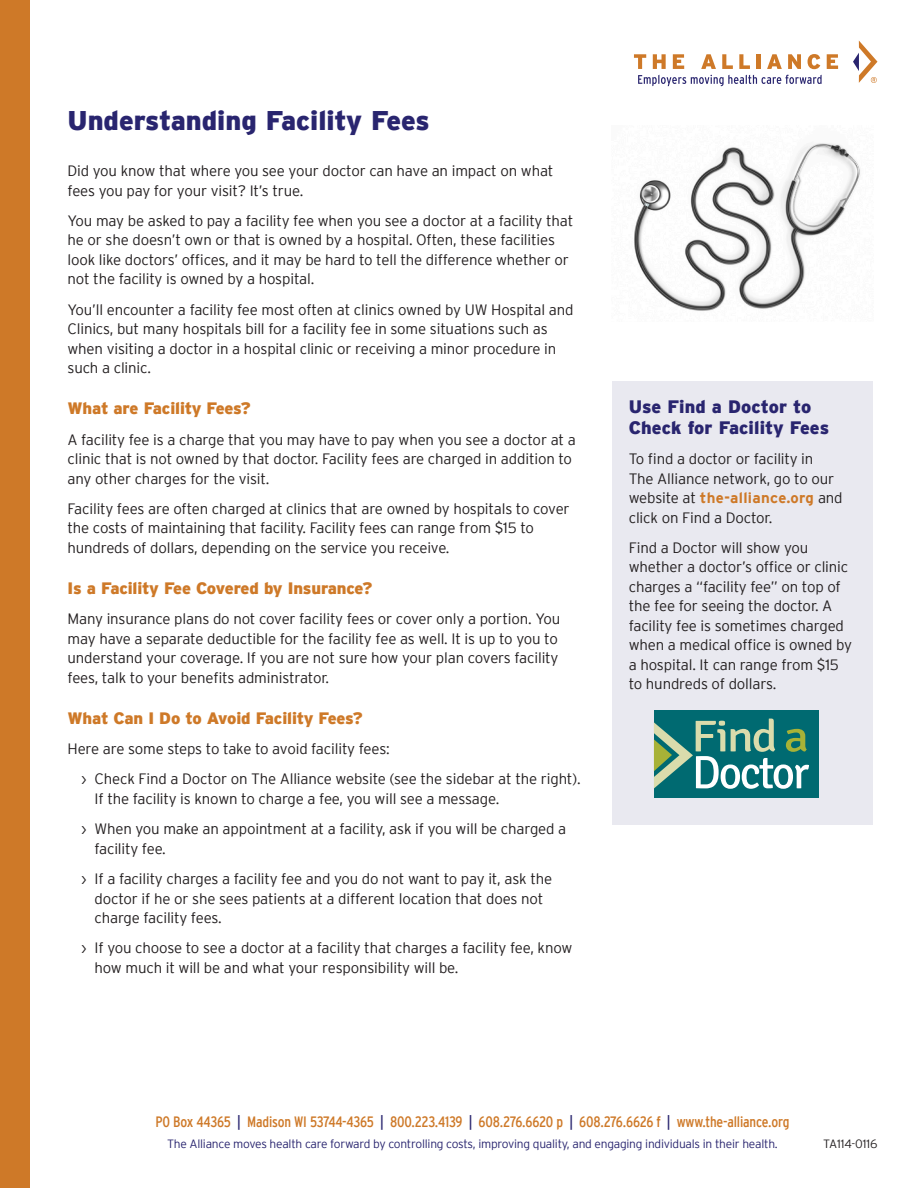
<style>
.page{position:relative;width:918px;height:1188px;background:#fff}
.page>*{position:absolute;margin:0;border:0;box-sizing:border-box;transform-origin:0 0}
.t1{font:900 27px "Interstate";color:#29256f}
.sidebar_header{font:900 18px/21px "Interstate";letter-spacing:.005em;color:#29256f}
.subheader{font:900 16.5px "Interstate";letter-spacing:-.01em;color:#ce7928}
.t2{font:300 15px/19.5px "Interstate";letter-spacing:-.01em;color:#231f20}
.t3{font:condensed 15px "Interstate";letter-spacing:-.01em;color:#ce7928}
.t4{font:300 12px "Interstate";letter-spacing:-.02em;color:#29256f}
.t5{font:300 12px "Interstate";letter-spacing:-.01em;color:#231f20}
.s1{font-weight:700;color:#ce7928}
.s2{color:#29256f}
</style>
<div class="page">
<div style="left:0;top:0;width:29px;height:1188px;background:#ce7928"></div>
<svg style="left:634px;top:54px;width:12px;height:15px"></svg>
<svg style="left:653px;top:54px;width:13px;height:15px"></svg>
<svg style="left:673px;top:54px;width:11px;height:15px"></svg>
<svg style="left:701px;top:54px;width:15px;height:15px"></svg>
<svg style="left:722px;top:54px;width:11px;height:15px"></svg>
<svg style="left:739px;top:54px;width:11px;height:15px"></svg>
<hr style="left:757px;top:54px;width:4px;height:15px;background:#ce7928">
<svg style="left:767px;top:54px;width:15px;height:15px"></svg>
<svg style="left:788px;top:54px;width:13px;height:15px"></svg>
<svg style="left:808px;top:54px;width:12px;height:15px"></svg>
<svg style="left:827px;top:54px;width:11px;height:15px"></svg>
<svg style="left:638px;top:75px;width:184px;height:11px"></svg>
<svg style="left:853px;top:41px;width:24px;height:42px"></svg>
<div style="left:612px;top:382px;width:261px;height:443px;background:#e9e9f0"></div>
<img style="left:634px;top:143px;width:226px;height:168px">
<div style="left:654px;top:711px;width:164px;height:87px;background:#006a71"></div>
<svg style="left:654px;top:719px;width:155px;height:70px"></svg>
<p class="t1" style="left:68px;top:105px;width:364px">Understanding Facility Fees</p>
<p class="t2" style="left:68px;top:161px;width:488px">Did you know that where you see your doctor can have an impact on what fees you pay for your visit? It’s true.</p>
<p class="t2" style="left:68px;top:211px;width:507px">You may be asked to pay a facility fee when you see a doctor at a facility that he or she doesn’t own or that is owned by a hospital. Often, these facilities look like doctors’ offices, and it may be hard to tell the difference whether or not the facility is owned by a hospital.</p>
<p class="t2" style="left:68px;top:300px;width:507px">You’ll encounter a facility fee most often at clinics owned by UW Hospital and Clinics, but many hospitals bill for a facility fee in some situations such as when visiting a doctor in a hospital clinic or receiving a minor procedure in such a clinic.</p>
<p class="subheader" style="left:68px;top:399px;width:185px">What are Facility Fees?</p>
<p class="t2" style="left:68px;top:429px;width:510px">A facility fee is a charge that you may have to pay when you see a doctor at a clinic that is not owned by that doctor. Facility fees are charged in addition to any other charges for the visit.</p>
<p class="t2" style="left:68px;top:499px;width:504px">Facility fees are often charged at clinics that are owned by hospitals to cover the costs of maintaining that facility. Facility fees can range from $15 to hundreds of dollars, depending on the service you receive.</p>
<p class="subheader" style="left:68px;top:579px;width:306px">Is a Facility Fee Covered by Insurance?</p>
<p class="t2" style="left:68px;top:609px;width:494px">Many insurance plans do not cover facility fees or cover only a portion. You may have a separate deductible for the facility fee as well. It is up to you to understand your coverage. If you are not sure how your plan covers facility fees, talk to your benefits administrator.</p>
<p class="subheader" style="left:68px;top:709px;width:297px">What Can I Do to Avoid Facility Fees?</p>
<p class="t2" style="left:68px;top:739px;width:324px">Here are some steps to take to avoid facility fees:</p>
<p class="t2" style="left:94px;top:769px;width:488px;text-indent:-14px">› Check Find a Doctor on The Alliance website (see the sidebar at the right).<br>If the facility is known to charge a fee, you will see a message.</p>
<p class="t2" style="left:94px;top:819px;width:473px;text-indent:-14px">› When you make an appointment at a facility, ask if you will be charged a facility fee.</p>
<p class="t2" style="left:94px;top:869px;width:459px;text-indent:-14px">› If a facility charges a facility fee and you do not want to pay it, ask the doctor if he or she sees patients at a different location that does not charge facility fees.</p>
<p class="t2" style="left:94px;top:938px;width:479px;text-indent:-14px">› If you choose to see a doctor at a facility that charges a facility fee, know how much it will be and what your responsibility will be.</p>
<p class="sidebar_header" style="left:629px;top:396px;width:202px">Use Find a Doctor to<br>Check for Facility Fees</p>
<p class="t2" style="left:629px;top:449px;width:215px">To find a doctor or facility in<br>The Alliance network, go to our website at <span class="s1">the-alliance.org</span> and click on Find a Doctor.</p>
<p class="t2" style="left:629px;top:538px;width:225px">Find a Doctor will show you whether a doctor’s office or clinic charges a “facility fee” on top of the fee for seeing the doctor. A facility fee is sometimes charged when a medical office is owned by a hospital. It can range from $15 to hundreds of dollars.</p>
<p class="t3" style="left:156px;top:1114px;width:635px">PO Box 44365 <span class="s2">|</span> Madison WI 53744-4365 <span class="s2">|</span> 800.223.4139 <span class="s2">|</span> 608.276.6620 p <span class="s2">|</span> 608.276.6626 f <span class="s2">|</span> www.the-alliance.org</p>
<p class="t4" style="left:167px;top:1137px;width:612px">The Alliance moves health care forward by controlling costs, improving quality, and engaging individuals in their health.</p>
<p class="t5" style="left:823px;top:1137px;width:56px">TA114-0116</p>
</div>
